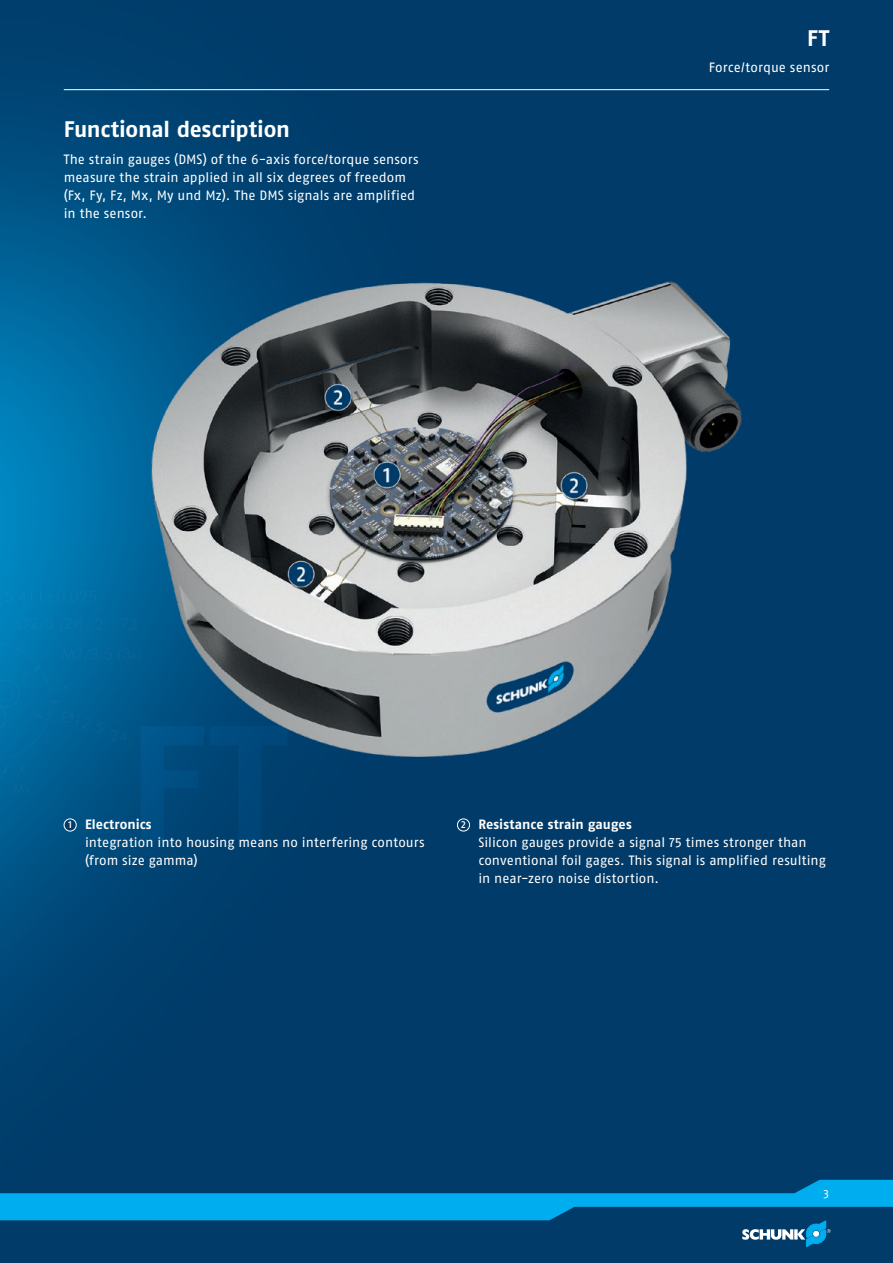
<style>
.page{position:relative;width:893px;height:1263px;background:#fff}
.page>*{position:absolute;margin:0;border:0;box-sizing:border-box;transform-origin:0 0}
.t1{font:700 22.5px "SCHUNK Fago Pro";letter-spacing:-.01em;color:#fff}
.t2{font:13.5px/18px "SCHUNK Fago Pro";letter-spacing:.005em;color:#fff}
.t3{font:12px "SCHUNK Fago Pro";color:#fff}
.s1{font-weight:500;font-size:10.2px}
.s2{font-weight:700}
</style>
<div class="page">
<div style="left:0;top:0;width:893px;height:1195px;background:#003b69"></div>
<img style="left:0;top:80px;width:493px;height:796px">
<div style="left:0;top:1202px;width:893px;height:61px;background:#003b69"></div>
<svg style="left:0;top:1180px;width:893px;height:67px"></svg>
<img style="left:0;top:506px;width:149px;height:525px">
<hr style="left:64px;top:89px;width:765px;height:1px;background:#fff">
<img style="left:149px;top:278px;width:593px;height:481px">
<div style="left:64px;top:819px;width:12px;height:12px;background:#003b69;border-radius:50%"></div>
<div style="left:64px;top:819px;width:13px;height:12px;border:1px solid #fff;border-radius:50%"></div>
<div style="left:457px;top:819px;width:13px;height:12px;background:#003b69;border-radius:50%"></div>
<div style="left:457px;top:819px;width:13px;height:12px;border:1px solid #fff;border-radius:50%"></div>
<h1 class="t1" style="left:64px;top:116px;width:228px">Functional description</h1>
<p class="t2" style="left:64px;top:150px;width:356px">The strain gauges (DMS) of the 6-axis force/torque sensors measure the strain applied in all six degrees of freedom (Fx, Fy, Fz, Mx, My und Mz). The DMS signals are amplified in the sensor.</p>
<h1 class="t1" style="left:807px;top:24px;width:23px">FT</h1>
<p class="t2" style="left:709px;top:59px;width:122px">Force/torque sensor</p>
<p class="t2" style="left:85px;top:816px;width:341px;text-indent:-17px"><span class="s1">1</span> <span class="s2">Electronics<br></span>integration into housing means no interfering contours (from size gamma)</p>
<p class="t2" style="left:478px;top:816px;width:349px;text-indent:-17px"><span class="s1">2</span> <span class="s2">Resistance strain gauges<br></span>Silicon gauges provide a signal 75 times stronger than conventional foil gages. This signal is amplified resulting in near-zero noise distortion.</p>
<p class="t3" style="left:823px;top:1186px;width:7px">3</p>
</div>
